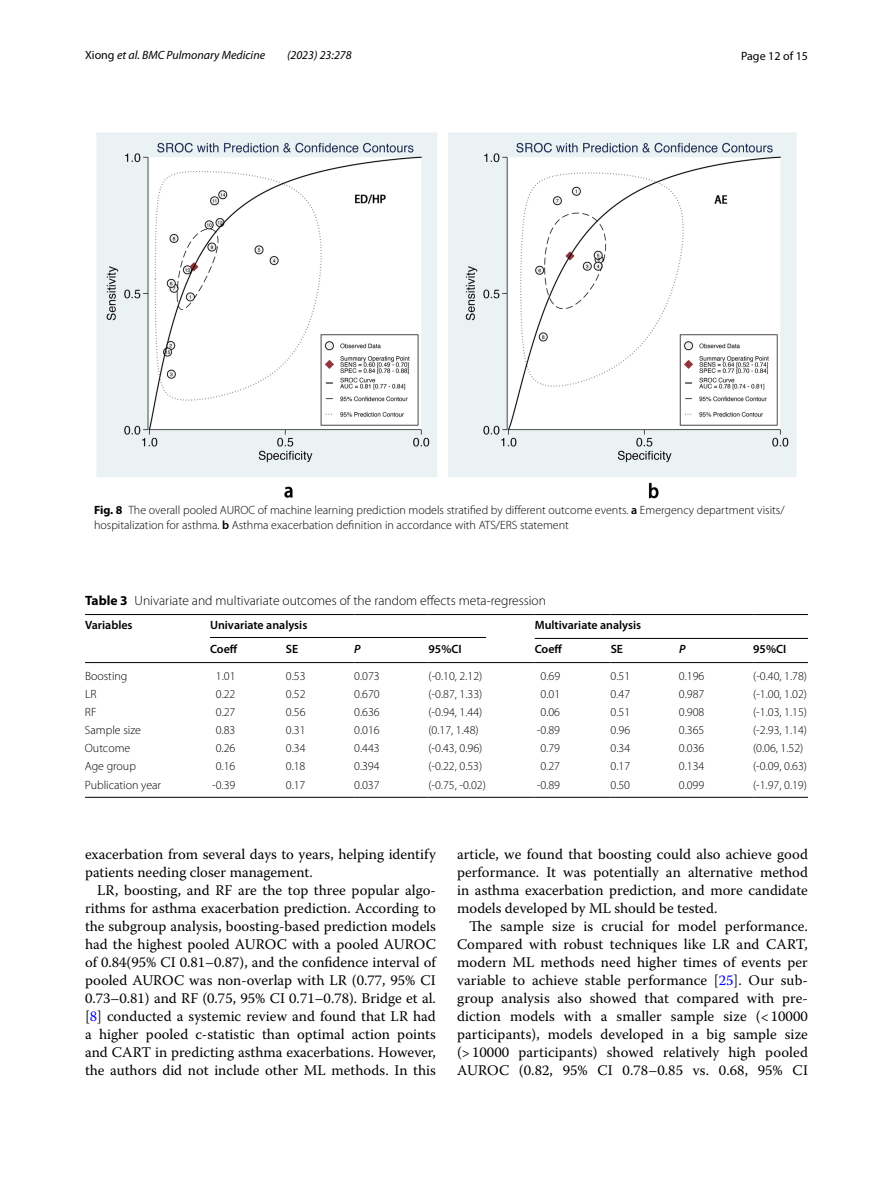
<style>
.page{position:relative;width:893px;height:1187px;background:#fff}
.page>*{position:absolute;margin:0;border:0;box-sizing:border-box;transform-origin:0 0}
.t1{font:14.7px/18px "Warnock Pro";color:#000;text-align:justify}
.t2{font:300 13.5px "Myriad Pro";color:#000}
.t3{font:300 12px/15px "Myriad Pro";color:#000}
.t4{font:600 12px "Myriad Pro";color:#000}
.t5{font:italic 12px "Myriad Pro";color:#000}
.t6{font:12px "Myriad Pro";color:#000}
.t7{font:italic 600 12px "Myriad Pro";color:#000}
.s1{font-style:normal}
.s2{font-weight:700}
.s3{font-weight:600}
.s4{color:#00f}
</style>
<div class="page">
<img style="left:96px;top:133px;width:701px;height:366px">
<hr style="left:85px;top:614px;width:125px;height:1px;background:#000">
<hr style="left:85px;top:662px;width:125px;height:1px;background:#000">
<hr style="left:210px;top:614px;width:76px;height:1px;background:#000">
<hr style="left:286px;top:614px;width:68px;height:1px;background:#000">
<hr style="left:354px;top:614px;width:74px;height:1px;background:#000">
<hr style="left:428px;top:614px;width:107px;height:1px;background:#000">
<hr style="left:535px;top:614px;width:76px;height:1px;background:#000">
<hr style="left:611px;top:614px;width:68px;height:1px;background:#000">
<hr style="left:679px;top:614px;width:74px;height:1px;background:#000">
<hr style="left:753px;top:614px;width:55px;height:1px;background:#000">
<hr style="left:210px;top:662px;width:76px;height:1px;background:#000">
<hr style="left:286px;top:662px;width:68px;height:1px;background:#000">
<hr style="left:354px;top:662px;width:74px;height:1px;background:#000">
<hr style="left:428px;top:662px;width:107px;height:1px;background:#000">
<hr style="left:535px;top:662px;width:76px;height:1px;background:#000">
<hr style="left:611px;top:662px;width:68px;height:1px;background:#000">
<hr style="left:679px;top:662px;width:74px;height:1px;background:#000">
<hr style="left:753px;top:662px;width:55px;height:1px;background:#000">
<hr style="left:85px;top:797px;width:125px;height:1px;background:#000">
<hr style="left:210px;top:797px;width:76px;height:1px;background:#000">
<hr style="left:286px;top:797px;width:68px;height:1px;background:#000">
<hr style="left:354px;top:797px;width:74px;height:1px;background:#000">
<hr style="left:428px;top:797px;width:107px;height:1px;background:#000">
<hr style="left:535px;top:797px;width:76px;height:1px;background:#000">
<hr style="left:611px;top:797px;width:68px;height:1px;background:#000">
<hr style="left:679px;top:797px;width:74px;height:1px;background:#000">
<hr style="left:753px;top:797px;width:55px;height:1px;background:#000">
<hr style="left:210px;top:637px;width:276px;height:1px;background:#000">
<hr style="left:535px;top:638px;width:273px;height:1px;background:#000">
<p class="t5" style="left:85px;top:48px;width:182px"><span class="s1">Xiong</span> et al. BMC Pulmonary Medicine</p>
<p class="t5" style="left:287px;top:48px;width:66px">(2023) 23:278</p>
<p class="t6" style="left:741px;top:48px;width:68px">Page 12 of 15</p>
<p class="t3" style="left:94px;top:502px;width:692px"><span class="s2">Fig. 8</span> The overall pooled AUROC of machine learning prediction models stratified by different outcome events. <span class="s3">a</span> Emergency department visits/ hospitalization for asthma. <span class="s3">b</span> Asthma exacerbation definition in accordance with ATS/ERS statement</p>
<p class="t2" style="left:85px;top:592px;width:462px"><span class="s2">Table 3</span> Univariate and multivariate outcomes of the random effects meta-regression</p>
<p class="t4" style="left:85px;top:617px;width:49px">Variables</p>
<p class="t4" style="left:210px;top:617px;width:99px">Univariate analysis</p>
<p class="t4" style="left:535px;top:617px;width:108px">Multivariate analysis</p>
<p class="t4" style="left:210px;top:641px;width:29px">Coeff</p>
<p class="t4" style="left:286px;top:641px;width:14px">SE</p>
<p class="t7" style="left:354px;top:641px;width:8px">P</p>
<p class="t4" style="left:428px;top:641px;width:35px">95%CI</p>
<p class="t4" style="left:535px;top:641px;width:29px">Coeff</p>
<p class="t4" style="left:611px;top:641px;width:14px">SE</p>
<p class="t7" style="left:679px;top:641px;width:8px">P</p>
<p class="t4" style="left:753px;top:641px;width:35px">95%CI</p>
<p class="t3" style="left:85px;top:668px;width:44px">Boosting</p>
<p class="t3" style="left:216px;top:668px;width:21px">1.01</p>
<p class="t3" style="left:286px;top:668px;width:21px">0.53</p>
<p class="t3" style="left:354px;top:668px;width:27px">0.073</p>
<p class="t3" style="left:428px;top:668px;width:55px">(-0.10, 2.12)</p>
<p class="t3" style="left:541px;top:668px;width:21px">0.69</p>
<p class="t3" style="left:611px;top:668px;width:21px">0.51</p>
<p class="t3" style="left:679px;top:668px;width:27px">0.196</p>
<p class="t3" style="left:753px;top:668px;width:55px">(-0.40, 1.78)</p>
<p class="t3" style="left:85px;top:686px;width:13px">LR</p>
<p class="t3" style="left:216px;top:686px;width:21px">0.22</p>
<p class="t3" style="left:286px;top:686px;width:21px">0.52</p>
<p class="t3" style="left:354px;top:686px;width:27px">0.670</p>
<p class="t3" style="left:428px;top:686px;width:55px">(-0.87, 1.33)</p>
<p class="t3" style="left:540px;top:686px;width:21px">0.01</p>
<p class="t3" style="left:611px;top:686px;width:21px">0.47</p>
<p class="t3" style="left:679px;top:686px;width:27px">0.987</p>
<p class="t3" style="left:753px;top:686px;width:55px">(-1.00, 1.02)</p>
<p class="t3" style="left:85px;top:704px;width:13px">RF</p>
<p class="t3" style="left:216px;top:704px;width:21px">0.27</p>
<p class="t3" style="left:286px;top:704px;width:21px">0.56</p>
<p class="t3" style="left:354px;top:704px;width:27px">0.636</p>
<p class="t3" style="left:428px;top:704px;width:55px">(-0.94, 1.44)</p>
<p class="t3" style="left:540px;top:704px;width:21px">0.06</p>
<p class="t3" style="left:611px;top:704px;width:21px">0.51</p>
<p class="t3" style="left:679px;top:704px;width:27px">0.908</p>
<p class="t3" style="left:753px;top:704px;width:55px">(-1.03, 1.15)</p>
<p class="t3" style="left:85px;top:722px;width:58px">Sample size</p>
<p class="t3" style="left:216px;top:722px;width:21px">0.83</p>
<p class="t3" style="left:286px;top:722px;width:21px">0.31</p>
<p class="t3" style="left:354px;top:722px;width:27px">0.016</p>
<p class="t3" style="left:428px;top:722px;width:52px">(0.17, 1.48)</p>
<p class="t3" style="left:537px;top:722px;width:25px">-0.89</p>
<p class="t3" style="left:611px;top:722px;width:21px">0.96</p>
<p class="t3" style="left:679px;top:722px;width:27px">0.365</p>
<p class="t3" style="left:753px;top:722px;width:55px">(-2.93, 1.14)</p>
<p class="t3" style="left:85px;top:741px;width:47px">Outcome</p>
<p class="t3" style="left:216px;top:741px;width:21px">0.26</p>
<p class="t3" style="left:286px;top:741px;width:21px">0.34</p>
<p class="t3" style="left:354px;top:741px;width:27px">0.443</p>
<p class="t3" style="left:428px;top:741px;width:55px">(-0.43, 0.96)</p>
<p class="t3" style="left:540px;top:741px;width:21px">0.79</p>
<p class="t3" style="left:611px;top:741px;width:21px">0.34</p>
<p class="t3" style="left:679px;top:741px;width:27px">0.036</p>
<p class="t3" style="left:753px;top:741px;width:52px">(0.06, 1.52)</p>
<p class="t3" style="left:85px;top:759px;width:53px">Age group</p>
<p class="t3" style="left:216px;top:759px;width:21px">0.16</p>
<p class="t3" style="left:286px;top:759px;width:21px">0.18</p>
<p class="t3" style="left:354px;top:759px;width:27px">0.394</p>
<p class="t3" style="left:428px;top:759px;width:55px">(-0.22, 0.53)</p>
<p class="t3" style="left:540px;top:759px;width:21px">0.27</p>
<p class="t3" style="left:610px;top:759px;width:21px">0.17</p>
<p class="t3" style="left:679px;top:759px;width:27px">0.134</p>
<p class="t3" style="left:753px;top:759px;width:55px">(-0.09, 0.63)</p>
<p class="t3" style="left:85px;top:777px;width:78px">Publication year</p>
<p class="t3" style="left:212px;top:777px;width:25px">-0.39</p>
<p class="t3" style="left:286px;top:777px;width:21px">0.17</p>
<p class="t3" style="left:354px;top:777px;width:27px">0.037</p>
<p class="t3" style="left:428px;top:777px;width:59px">(-0.75, -0.02)</p>
<p class="t3" style="left:537px;top:777px;width:25px">-0.89</p>
<p class="t3" style="left:610px;top:777px;width:21px">0.50</p>
<p class="t3" style="left:679px;top:777px;width:27px">0.099</p>
<p class="t3" style="left:753px;top:777px;width:55px">(-1.97, 0.19)</p>
<p class="t1" style="left:85px;top:844px;width:352px">exacerbation from several days to years, helping identify patients needing closer management.</p>
<p class="t1" style="left:85px;top:880px;width:352px;text-indent:12px">LR, boosting, and RF are the top three popular algo&shy;rithms for asthma exacerbation prediction. According to the subgroup analysis, boosting-based prediction models had the highest pooled AUROC with a pooled AUROC of 0.84(95% CI 0.81–0.87), and the confidence interval of pooled AUROC was non-overlap with LR (0.77, 95% CI 0.73–0.81) and RF (0.75, 95% CI 0.71–0.78). Bridge et al. [<span class="s4">8</span>] conducted a systemic review and found that LR had a higher pooled c-statistic than optimal action points and CART in predicting asthma exacerbations. However, the authors did not include other ML methods. In this</p>
<p class="t1" style="left:457px;top:844px;width:352px">article, we found that boosting could also achieve good performance. It was potentially an alternative method in asthma exacerbation prediction, and more candidate models developed by ML should be tested.</p>
<p class="t1" style="left:457px;top:916px;width:352px;text-indent:12px">The sample size is crucial for model performance.<br>Compared with robust techniques like LR and CART, modern ML methods need higher times of events per variable to achieve stable performance [<span class="s4">25</span>]. Our sub&shy;group analysis also showed that compared with pre&shy;diction models with a smaller sample size (&lt;10000 participants), models developed in a big sample size (&gt;10000 participants) showed relatively high pooled AUROC (0.82, 95% CI 0.78–0.85 vs. 0.68, 95% CI</p>
</div>
